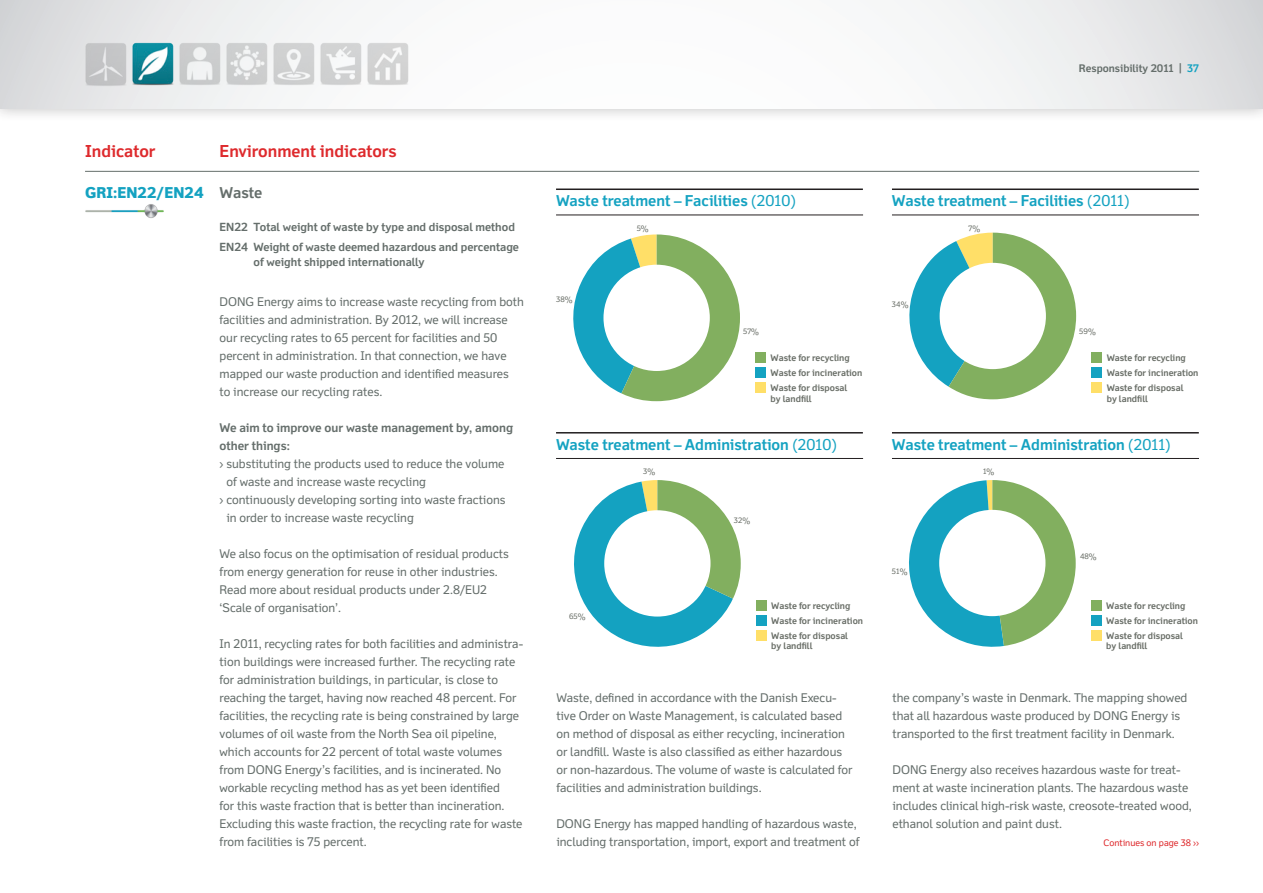
<style>
.page{position:relative;width:1263px;height:893px;background:#fff}
.page>*{position:absolute;margin:0;border:0;box-sizing:border-box;transform-origin:0 0}
.t1{font:700 16.5px "Felbridge DONG Energy";color:#de2a2d}
.t2{font:700 15px "Felbridge DONG Energy";color:#14a2c1}
.t3{font:800 15px "Felbridge DONG Energy";color:#14a2c1}
.t4{font:12px/18px "Felbridge DONG Energy";color:#656e6b}
.t5{font:700 12px/18px "Felbridge DONG Energy";color:#656e6b}
.t6{font:700 11.25px/19.5px "Felbridge DONG Energy";color:#656e6b}
.t7{font:700 10.5px "Felbridge DONG Energy";color:#656e6b}
.t8{font:700 9px/15px "Felbridge DONG Energy";color:#696e67}
.t9{font:9px "Felbridge DONG Energy";color:#de2a2d}
.t10{font:7.5px "Felbridge DONG Energy";color:#696e67}
.s1{font-weight:700;color:#656e6b}
.s2{color:#14a2c1}
.s3{font-weight:400}
</style>
<div class="page">
<div style="left:0;top:0;width:1263px;height:122px;background:#231f20;opacity:.3"></div>
<svg style="left:0;top:0;width:1263px;height:108px"></svg>
<hr style="left:85px;top:171px;width:1114px;height:1px;background:#656e6b">
<img style="left:79px;top:39px;width:47px;height:51px">
<img style="left:318px;top:39px;width:43px;height:51px">
<img style="left:271px;top:39px;width:47px;height:51px">
<img style="left:224px;top:39px;width:47px;height:51px">
<img style="left:126px;top:39px;width:47px;height:51px">
<img style="left:361px;top:39px;width:51px;height:51px">
<img style="left:173px;top:39px;width:51px;height:51px">
<img style="left:85px;top:204px;width:78px;height:14px">
<hr style="left:556px;top:215px;width:307px;height:1px;background:#231f20">
<hr style="left:556px;top:458px;width:307px;height:1px;background:#231f20">
<hr style="left:892px;top:215px;width:307px;height:1px;background:#231f20">
<hr style="left:892px;top:458px;width:307px;height:1px;background:#231f20">
<hr style="left:556px;top:189px;width:307px;height:1px;background:#231f20">
<hr style="left:556px;top:432px;width:307px;height:1px;background:#231f20">
<hr style="left:892px;top:189px;width:307px;height:1px;background:#231f20">
<hr style="left:892px;top:432px;width:307px;height:1px;background:#231f20">
<div style="left:755px;top:352px;width:11px;height:11px;background:#82af5f"></div>
<div style="left:755px;top:367px;width:11px;height:11px;background:#14a2c1"></div>
<div style="left:755px;top:382px;width:11px;height:11px;background:#ffdf68"></div>
<svg style="left:573px;top:234px;width:167px;height:167px"></svg>
<div style="left:603px;top:265px;width:107px;height:106px;background:#fff;border-radius:50%"></div>
<svg style="left:909px;top:233px;width:167px;height:166px"></svg>
<div style="left:940px;top:263px;width:106px;height:106px;background:#fff;border-radius:50%"></div>
<div style="left:1091px;top:352px;width:11px;height:11px;background:#82af5f"></div>
<div style="left:1091px;top:367px;width:11px;height:11px;background:#14a2c1"></div>
<div style="left:1091px;top:382px;width:11px;height:11px;background:#ffdf68"></div>
<svg style="left:574px;top:480px;width:167px;height:167px"></svg>
<div style="left:604px;top:510px;width:106px;height:107px;background:#fff;border-radius:50%"></div>
<div style="left:756px;top:600px;width:10px;height:11px;background:#82af5f"></div>
<div style="left:756px;top:615px;width:10px;height:11px;background:#14a2c1"></div>
<div style="left:756px;top:630px;width:10px;height:11px;background:#ffdf68"></div>
<svg style="left:909px;top:480px;width:167px;height:167px"></svg>
<div style="left:939px;top:510px;width:106px;height:106px;background:#fff;border-radius:50%"></div>
<div style="left:1091px;top:600px;width:10px;height:11px;background:#82af5f"></div>
<div style="left:1091px;top:615px;width:10px;height:11px;background:#14a2c1"></div>
<div style="left:1091px;top:630px;width:10px;height:11px;background:#ffdf68"></div>
<h1 class="t1" style="left:85px;top:140px;width:72px">Indicator</h1>
<p class="t3" style="left:85px;top:183px;width:179px">GRI:EN22/EN24 <span class="s1">Waste</span></p>
<p class="t6" style="left:220px;top:217px;width:301px">EN22 Total weight of waste by type and disposal method<br>EN24 Weight of waste deemed hazardous and percentage</p>
<p class="t6" style="left:254px;top:252px;width:173px">of weight shipped internationally</p>
<p class="t4" style="left:220px;top:293px;width:306px">DONG Energy aims to increase waste recycling from both facilities and administration. By 2012, we will increase our recycling rates to 65 percent for facilities and 50 percent in administration. In that connection, we have mapped our waste production and identified measures<br>to increase our recycling rates.</p>
<p class="t5" style="left:220px;top:419px;width:295px">We aim to improve our waste management by, among other things:</p>
<p class="t4" style="left:220px;top:455px;width:286px">› substituting the products used to reduce the volume</p>
<p class="t4" style="left:226px;top:473px;width:201px">of waste and increase waste recycling</p>
<p class="t4" style="left:220px;top:491px;width:288px">› continuously developing sorting into waste fractions</p>
<p class="t4" style="left:226px;top:509px;width:189px">in order to increase waste recycling</p>
<p class="t4" style="left:220px;top:545px;width:291px">We also focus on the optimisation of residual products from energy generation for reuse in other industries.<br>Read more about residual products under 2.8/EU2 ‘Scale of organisation’.</p>
<p class="t4" style="left:220px;top:635px;width:305px">In 2011, recycling rates for both facilities and administra&shy;tion buildings were increased further. The recycling rate for administration buildings, in particular, is close to reaching the target, having now reached 48 percent. For facilities, the recycling rate is being constrained by large volumes of oil waste from the North Sea oil pipeline, which accounts for 22 percent of total waste volumes from DONG Energy’s facilities, and is incinerated. No workable recycling method has as yet been identified<br>for this waste fraction that is better than incineration.<br>Excluding this waste fraction, the recycling rate for waste from facilities is 75 percent.</p>
<h1 class="t1" style="left:220px;top:140px;width:179px">Environment indicators</h1>
<p class="t7" style="left:1079px;top:62px;width:122px">Responsibility 2011 | <span class="s2">37</span></p>
<p class="t2" style="left:556px;top:192px;width:241px">Waste treatment – Facilities <span class="s3">(2010)</span></p>
<p class="t2" style="left:892px;top:192px;width:239px">Waste treatment – Facilities <span class="s3">(2011)</span></p>
<p class="t10" style="left:637px;top:223px;width:14px">5%</p>
<p class="t10" style="left:968px;top:223px;width:13px">7%</p>
<p class="t10" style="left:556px;top:295px;width:18px">38%</p>
<p class="t10" style="left:892px;top:299px;width:18px">34%</p>
<p class="t10" style="left:743px;top:327px;width:17px">57%</p>
<p class="t10" style="left:1079px;top:327px;width:18px">59%</p>
<p class="t8" style="left:770px;top:350px;width:93px">Waste for recycling<br>Waste for incineration<br>Waste for disposal</p>
<p class="t8" style="left:770px;top:391px;width:43px">by land ll</p>
<p class="t8" style="left:1107px;top:350px;width:93px">Waste for recycling<br>Waste for incineration<br>Waste for disposal</p>
<p class="t8" style="left:1107px;top:391px;width:43px">by land ll</p>
<p class="t2" style="left:556px;top:435px;width:282px">Waste treatment – Administration <span class="s3">(2010)</span></p>
<p class="t2" style="left:892px;top:435px;width:280px">Waste treatment – Administration <span class="s3">(2011)</span></p>
<p class="t10" style="left:643px;top:467px;width:14px">3%</p>
<p class="t10" style="left:983px;top:467px;width:13px">1%</p>
<p class="t10" style="left:734px;top:516px;width:18px">32%</p>
<p class="t10" style="left:1080px;top:551px;width:18px">48%</p>
<p class="t10" style="left:892px;top:567px;width:17px">51%</p>
<p class="t10" style="left:569px;top:612px;width:18px">65%</p>
<p class="t8" style="left:771px;top:598px;width:93px">Waste for recycling<br>Waste for incineration<br>Waste for disposal</p>
<p class="t8" style="left:771px;top:638px;width:43px">by land ll</p>
<p class="t8" style="left:1106px;top:598px;width:93px">Waste for recycling<br>Waste for incineration<br>Waste for disposal</p>
<p class="t8" style="left:1106px;top:638px;width:43px">by land ll</p>
<p class="t4" style="left:556px;top:689px;width:298px">Waste, defined in accordance with the Danish Execu&shy;tive Order on Waste Management, is calculated based on method of disposal as either recycling, incineration or landfill. Waste is also classified as either hazardous or non-hazardous. The volume of waste is calculated for facilities and administration buildings.</p>
<p class="t4" style="left:556px;top:815px;width:305px">DONG Energy has mapped handling of hazardous waste, including transportation, import, export and treatment of</p>
<p class="t4" style="left:892px;top:689px;width:296px">the company’s waste in Denmark. The mapping showed that all hazardous waste produced by DONG Energy is transported to the first treatment facility in Denmark.</p>
<p class="t4" style="left:892px;top:761px;width:301px">DONG Energy also receives hazardous waste for treat&shy;ment at waste incineration plants. The hazardous waste includes clinical high-risk waste, creosote-treated wood, ethanol solution and paint dust.</p>
<p class="t9" style="left:1103px;top:837px;width:97px">Continues on page 38 ››</p>
</div>
